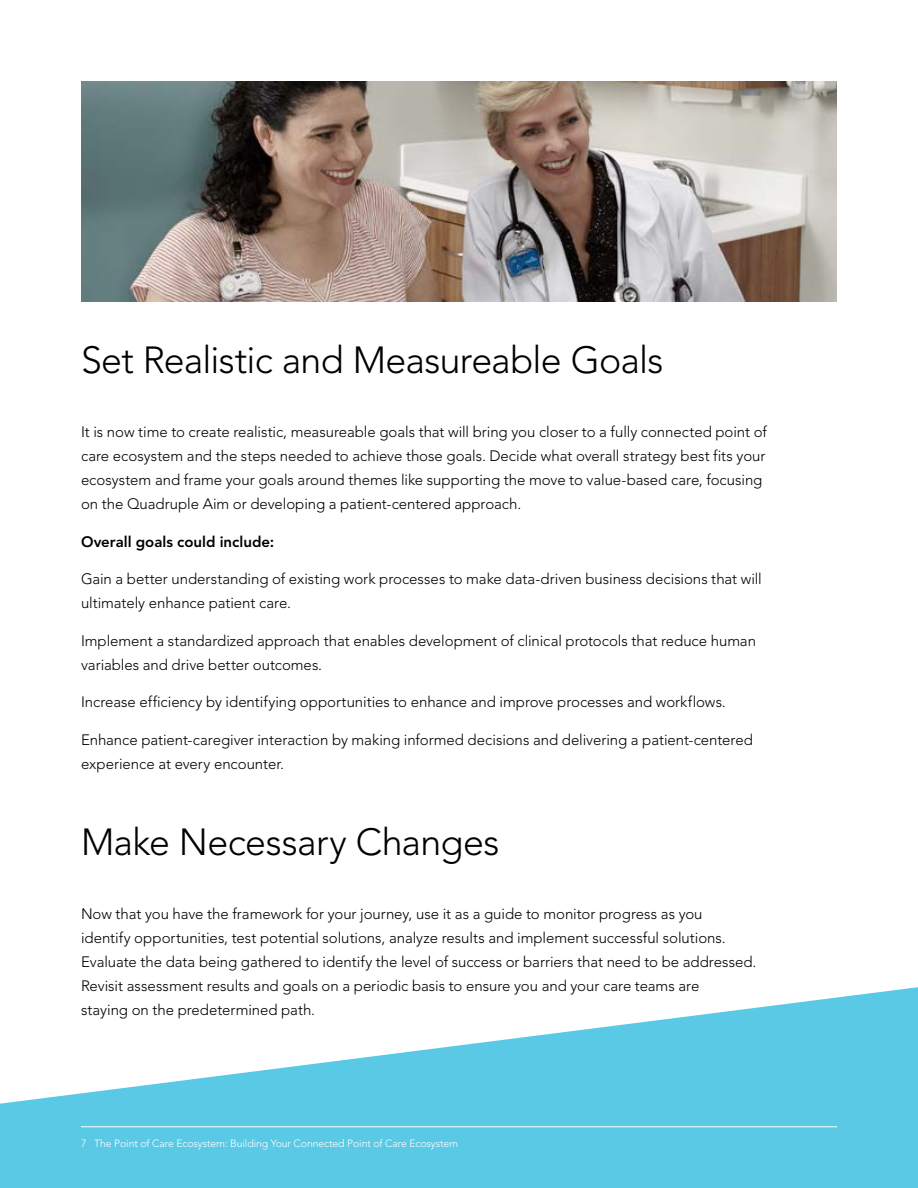
<style>
.page{position:relative;width:918px;height:1188px;background:#fff}
.page>*{position:absolute;margin:0;border:0;box-sizing:border-box;transform-origin:0 0}
.t1{font:300 37.5px "Avenir";letter-spacing:-.015em;color:#000}
.t2{font:300 15px/24px "Avenir";letter-spacing:-.005em;color:#000}
.t3{font:800 15px "Avenir";color:#000}
.t4{font:300 10.5px "Avenir";letter-spacing:-.01em;color:#fff}
</style>
<div class="page">
<svg style="left:0;top:987px;width:918px;height:201px;fill:#59c9e6"></svg>
<hr style="left:81px;top:1126px;width:756px;height:1px;background:#fff">
<img style="left:81px;top:81px;width:756px;height:220px">
<h1 class="t1" style="left:81px;top:338px;width:584px">Set Realistic and Measureable Goals</h1>
<p class="t2" style="left:81px;top:420px;width:687px">It is now time to create realistic, measureable goals that will bring you closer to a fully connected point of care ecosystem and the steps needed to achieve those goals. Decide what overall strategy best fits your ecosystem and frame your goals around themes like supporting the move to value-based care, focusing on the Quadruple Aim or developing a patient-centered approach.</p>
<p class="t3" style="left:81px;top:533px;width:195px">Overall goals could include:</p>
<p class="t2" style="left:81px;top:567px;width:682px">Gain a better understanding of existing work processes to make data-driven business decisions that will ultimately enhance patient care.</p>
<p class="t2" style="left:81px;top:629px;width:677px">Implement a standardized approach that enables development of clinical protocols that reduce human variables and drive better outcomes.</p>
<p class="t2" style="left:81px;top:690px;width:646px">Increase efficiency by identifying opportunities to enhance and improve processes and workflows.</p>
<p class="t2" style="left:81px;top:728px;width:673px">Enhance patient-caregiver interaction by making informed decisions and delivering a patient-centered experience at every encounter.</p>
<h1 class="t1" style="left:81px;top:820px;width:420px">Make Necessary Changes</h1>
<p class="t2" style="left:81px;top:902px;width:677px">Now that you have the framework for your journey, use it as a guide to monitor progress as you<br>identify opportunities, test potential solutions, analyze results and implement successful solutions.<br>Evaluate the data being gathered to identify the level of success or barriers that need to be addressed.<br>Revisit assessment results and goals on a periodic basis to ensure you and your care teams are<br>staying on the predetermined path.</p>
<p class="t4" style="left:81px;top:1138px;width:379px">7 The Point of Care Ecosystem: Building Your Connected Point of Care Ecosystem</p>
</div>
